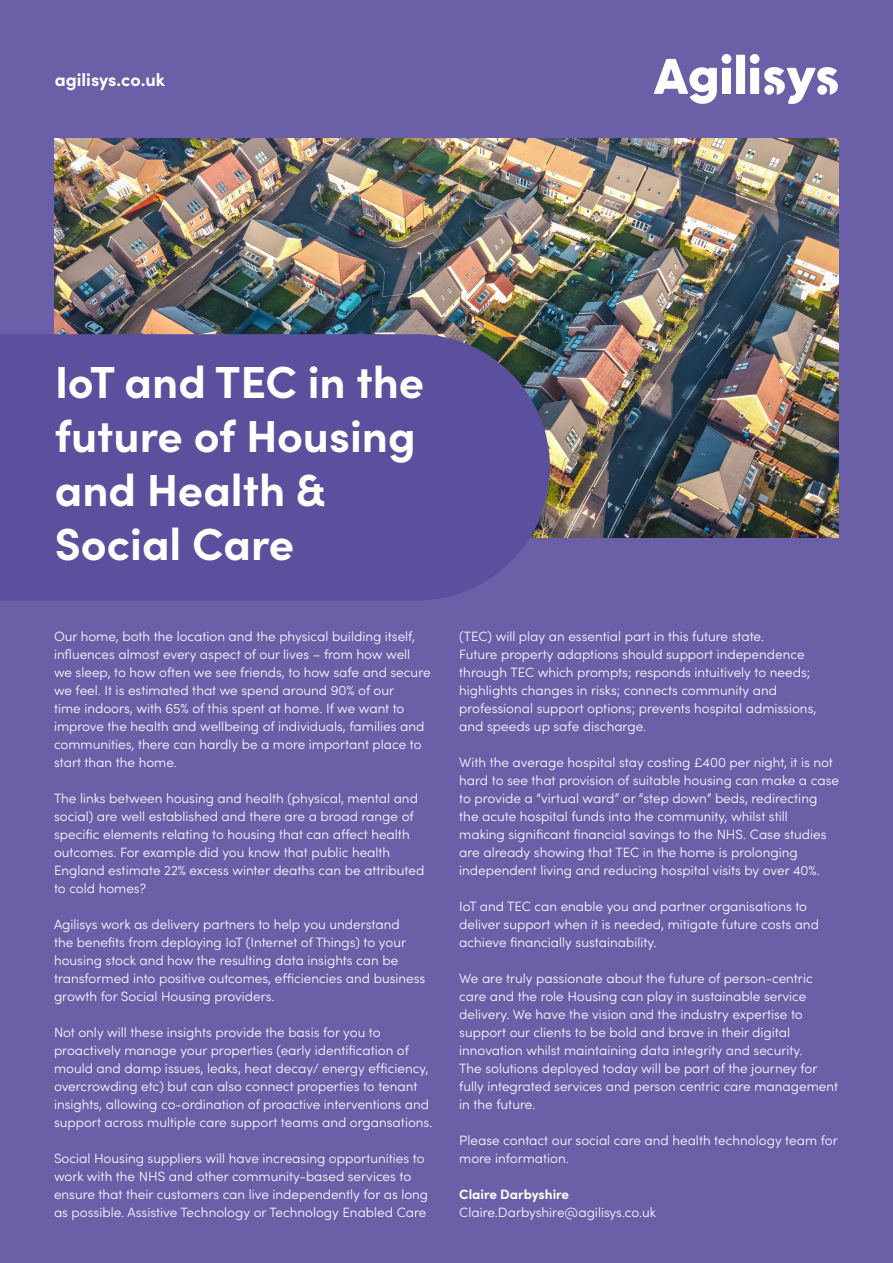
<style>
.page{position:relative;width:893px;height:1263px;background:#6b60a8}
.page>*{position:absolute;margin:0;border:0;box-sizing:border-box;transform-origin:0 0}
.t1{font:700 45px/54px "Sofia Pro";color:#fff}
.t2{font:700 18px "Sofia Pro";color:#fff}
.t3{font:300 13.5px/18px "Sofia Pro";color:#fff}
.t4{font:700 13.5px "Sofia Pro";color:#fff}
</style>
<div class="page">
<img style="left:55px;top:139px;width:783px;height:399px">
<div style="left:0;top:334px;width:550px;height:266px;background:#5b509d"></div>
<div style="left:736px;top:55px;width:9px;height:39px;background:#fff"></div>
<div style="left:722px;top:68px;width:9px;height:26px;background:#fff"></div>
<div style="left:750px;top:68px;width:9px;height:26px;background:#fff"></div>
<div style="left:750px;top:54px;width:10px;height:10px;background:#fff;border-radius:50%"></div>
<div style="left:721px;top:54px;width:10px;height:10px;background:#fff;border-radius:50%"></div>
<svg style="left:764px;top:67px;width:74px;height:37px"></svg>
<svg style="left:654px;top:59px;width:63px;height:45px"></svg>
<h2 class="t2" style="left:55px;top:65px;width:112px">agilisys.co.uk</h2>
<h1 class="t1" style="left:55px;top:352px;width:371px">IoT and TEC in the future of Housing and Health &amp;<br>Social Care</h1>
<p class="t3" style="left:54px;top:627px;width:378px">Our home, both the location and the physical building itself, influences almost every aspect of our lives – from how well we sleep, to how often we see friends, to how safe and secure we feel. It is estimated that we spend around 90% of our<br>time indoors, with 65% of this spent at home. If we want to improve the health and wellbeing of individuals, families and communities, there can hardly be a more important place to start than the home.</p>
<p class="t3" style="left:54px;top:789px;width:372px">The links between housing and health (physical, mental and social) are well established and there are a broad range of specific elements relating to housing that can affect health outcomes. For example did you know that public health England estimate 22% excess winter deaths can be attributed to cold homes?</p>
<p class="t3" style="left:54px;top:915px;width:373px">Agilisys work as delivery partners to help you understand<br>the benefits from deploying IoT (Internet of Things) to your housing stock and how the resulting data insights can be transformed into positive outcomes, efficiencies and business growth for Social Housing providers.</p>
<p class="t3" style="left:54px;top:1023px;width:380px">Not only will these insights provide the basis for you to proactively manage your properties (early identification of mould and damp issues, leaks, heat decay/ energy efficiency, overcrowding etc) but can also connect properties to tenant insights, allowing co-ordination of proactive interventions and support across multiple care support teams and organsations.</p>
<p class="t3" style="left:54px;top:1149px;width:376px">Social Housing suppliers will have increasing opportunities to work with the NHS and other community-based services to ensure that their customers can live independently for as long as possible. Assistive Technology or Technology Enabled Care</p>
<p class="t3" style="left:459px;top:627px;width:359px">(TEC) will play an essential part in this future state.<br>Future property adaptions should support independence through TEC which prompts; responds intuitively to needs; highlights changes in risks; connects community and professional support options; prevents hospital admissions, and speeds up safe discharge.</p>
<p class="t3" style="left:459px;top:753px;width:381px">With the average hospital stay costing £400 per night, it is not hard to see that provision of suitable housing can make a case to provide a “virtual ward” or “step down” beds, redirecting the acute hospital funds into the community, whilst still<br>making significant financial savings to the NHS. Case studies are already showing that TEC in the home is prolonging independent living and reducing hospital visits by over 40%.</p>
<p class="t3" style="left:459px;top:897px;width:361px">IoT and TEC can enable you and partner organisations to deliver support when it is needed, mitigate future costs and achieve financially sustainability.</p>
<p class="t3" style="left:459px;top:969px;width:380px">We are truly passionate about the future of person-centric care and the role Housing can play in sustainable service delivery. We have the vision and the industry expertise to support our clients to be bold and brave in their digital innovation whilst maintaining data integrity and security.<br>The solutions deployed today will be part of the journey for fully integrated services and person centric care management in the future.</p>
<p class="t3" style="left:459px;top:1130px;width:380px">Please contact our social care and health technology team for more information.</p>
<p class="t4" style="left:459px;top:1184px;width:111px">Claire Darbyshire</p>
<p class="t3" style="left:459px;top:1202px;width:198px">Claire.Darbyshire@agilisys.co.uk</p>
</div>
